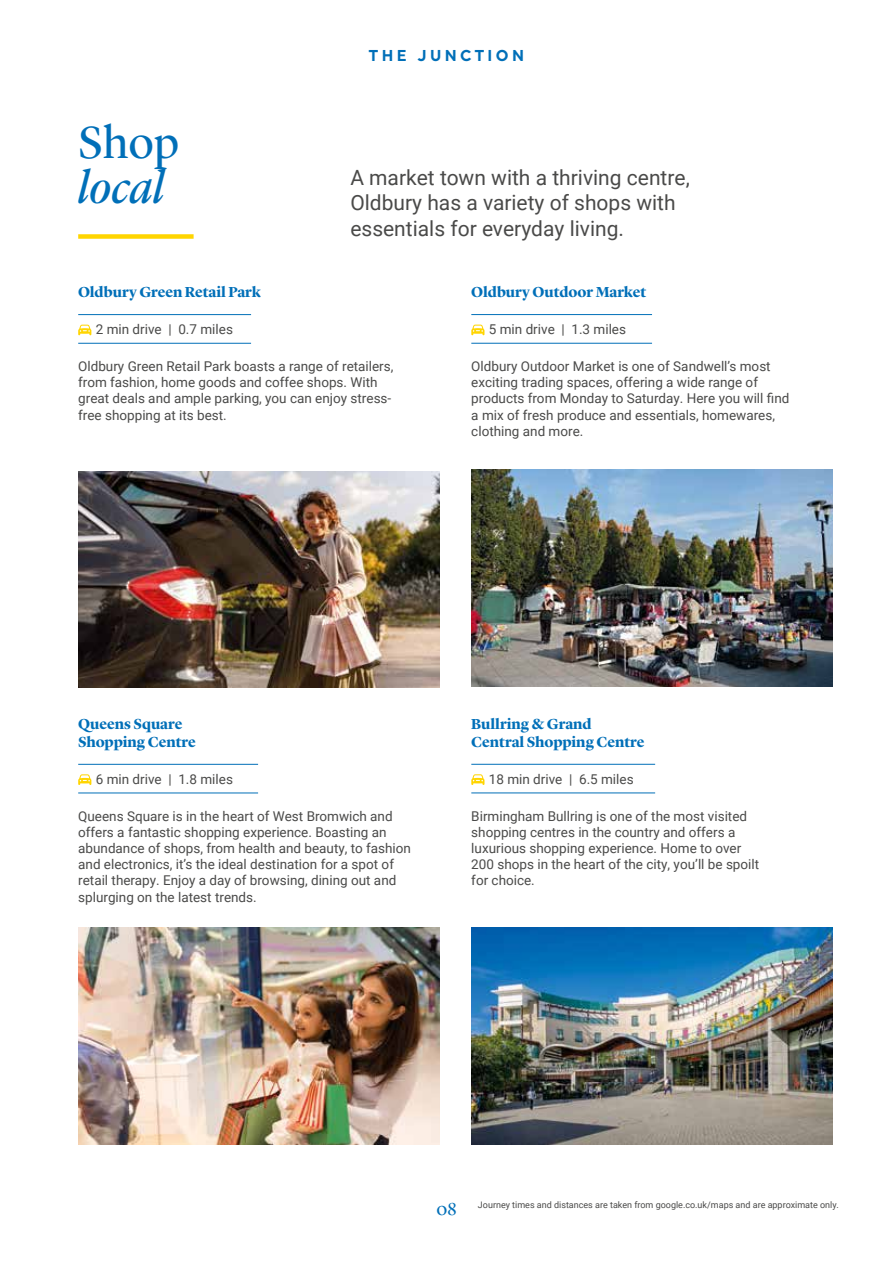
<style>
.page{position:relative;width:893px;height:1263px;background:#fff}
.page>*{position:absolute;margin:0;border:0;box-sizing:border-box;transform-origin:0 0}
.t1{font:italic 46.5px "Lyon Display";color:#006fb8}
.t2{font:46.5px "Lyon Display";color:#006fb8}
.t3{font:21px/25.2px "Roboto";color:#4a4a49}
.t4{font:18px "Lyon Display";color:#006fb8}
.t5{font:700 15px/18px "Lyon Display";color:#006fb8}
.t6{font:700 15px "Santral";letter-spacing:.225em;color:#006fb8}
.t7{font:13.5px/16.2px "Roboto";color:#4a4a49}
.t8{font:9px "Roboto";color:#4a4a49}
</style>
<div class="page">
<img style="left:78px;top:928px;width:362px;height:217px">
<img style="left:471px;top:928px;width:362px;height:217px">
<img style="left:471px;top:470px;width:362px;height:217px">
<img style="left:78px;top:471px;width:362px;height:217px">
<svg style="left:471px;top:325px;width:13px;height:10px"></svg>
<hr style="left:471px;top:314px;width:181px;height:1px;background:#006fb8">
<hr style="left:471px;top:343px;width:181px;height:1px;background:#006fb8">
<div style="left:78px;top:234px;width:116px;height:5px;background:#ffd500"></div>
<svg style="left:78px;top:325px;width:13px;height:10px"></svg>
<hr style="left:78px;top:314px;width:173px;height:1px;background:#006fb8">
<hr style="left:78px;top:343px;width:173px;height:1px;background:#006fb8">
<svg style="left:78px;top:774px;width:13px;height:11px"></svg>
<hr style="left:78px;top:764px;width:180px;height:1px;background:#006fb8">
<hr style="left:78px;top:793px;width:180px;height:1px;background:#006fb8">
<svg style="left:471px;top:774px;width:13px;height:11px"></svg>
<hr style="left:471px;top:764px;width:184px;height:1px;background:#006fb8">
<hr style="left:471px;top:792px;width:184px;height:1px;background:#006fb8">
<p class="t6" style="left:369px;top:45px;width:157px">THE JUNCTION</p>
<h1 class="t2" style="left:78px;top:108px;width:103px">Shop</h1>
<h1 class="t1" style="left:78px;top:152px;width:88px">local</h1>
<h2 class="t3" style="left:350px;top:164px;width:341px">A market town with a thriving centre,<br>Oldbury has a variety of shops with essentials for everyday living.</h2>
<p class="t5" style="left:78px;top:282px;width:184px">Oldbury Green Retail Park</p>
<p class="t5" style="left:471px;top:282px;width:176px">Oldbury Outdoor Market</p>
<p class="t7" style="left:96px;top:321px;width:139px">2 min drive | 0.7 miles</p>
<p class="t7" style="left:489px;top:321px;width:139px">5 min drive | 1.3 miles</p>
<p class="t7" style="left:78px;top:357px;width:317px">Oldbury Green Retail Park boasts a range of retailers, from fashion, home goods and coffee shops. With great deals and ample parking, you can enjoy stress&shy;free shopping at its best.</p>
<p class="t7" style="left:471px;top:357px;width:320px">Oldbury Outdoor Market is one of Sandwell’s most exciting trading spaces, offering a wide range of products from Monday to Saturday. Here you will find a mix of fresh produce and essentials, homewares, clothing and more.</p>
<p class="t5" style="left:78px;top:714px;width:119px">Queens Square<br>Shopping Centre</p>
<p class="t5" style="left:471px;top:714px;width:175px">Bullring &amp; Grand<br>Central Shopping Centre</p>
<p class="t7" style="left:96px;top:770px;width:139px">6 min drive | 1.8 miles</p>
<p class="t7" style="left:489px;top:770px;width:146px">18 min drive | 6.5 miles</p>
<p class="t7" style="left:78px;top:807px;width:334px">Queens Square is in the heart of West Bromwich and offers a fantastic shopping experience. Boasting an abundance of shops, from health and beauty, to fashion and electronics, it’s the ideal destination for a spot of retail therapy. Enjoy a day of browsing, dining out and splurging on the latest trends.</p>
<p class="t7" style="left:471px;top:807px;width:289px">Birmingham Bullring is one of the most visited shopping centres in the country and offers a luxurious shopping experience. Home to over 200 shops in the heart of the city, you’ll be spoilt for choice.</p>
<h3 class="t4" style="left:436px;top:1196px;width:22px">08</h3>
<p class="t8" style="left:478px;top:1199px;width:363px">Journey times and distances are taken from google.co.uk/maps and are approximate only.</p>
</div>
